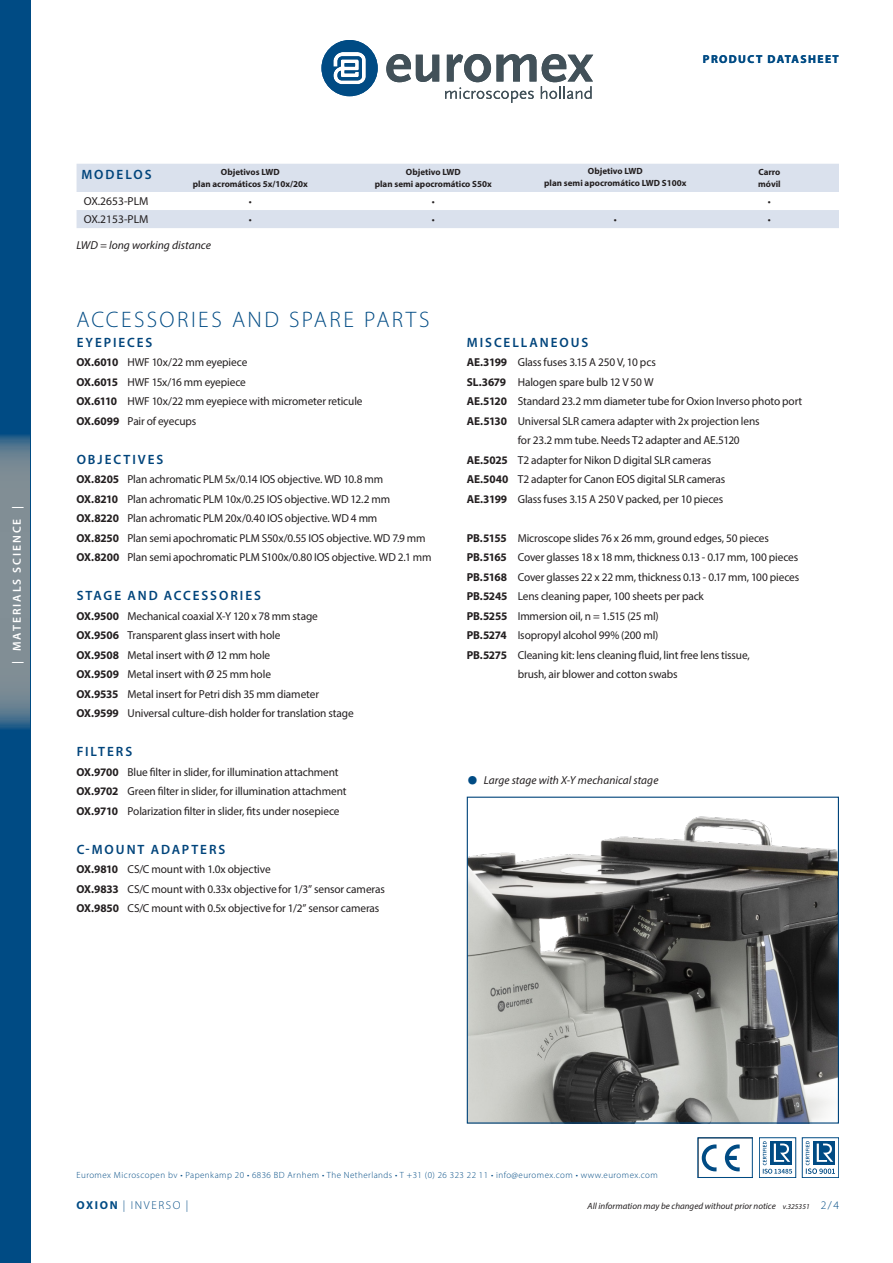
<style>
.page{position:relative;width:893px;height:1263px;background:#fff}
.page>*{position:absolute;margin:0;border:0;box-sizing:border-box;transform-origin:0 0}
.j_plat{font:300 22.5px "Myriad Pro";letter-spacing:.105em;color:#004b84}
.j_tussenkop{font:600 13.5px "Myriad Pro";letter-spacing:.15em;color:#00447b}
.j_accessoires{font:11.55px/19.5px "Myriad Pro";letter-spacing:-.01em;color:#231f20}
._4-Body-tekst{font:italic 11.55px "Myriad Pro";color:#231f20}
.t1{font:600 11.55px "Myriad Pro";letter-spacing:.17em;color:#fff}
.t2{font:300 11.55px "Myriad Pro";letter-spacing:.14em;color:#004b84}
.t3{font:700 11.55px "Myriad Pro";letter-spacing:.12em;color:#004b84}
.t4{font:10.5px "Myriad Pro";color:#231f20}
.t5{font:700 9px "Myriad Pro";color:#231f20}
.t6{font:300 9px "Myriad Pro";letter-spacing:.05em;color:#004b84}
.t7{font:italic 9px "Myriad Pro";color:#231f20}
.t8{font:italic 7.5px "Myriad Pro";color:#231f20}
.s1{font-weight:700}
.s2{font-size:40.5px;color:#004b84}
</style>
<div class="page">
<div style="left:0;top:0;width:30px;height:1263px;background:#004b84"></div>
<svg style="left:321px;top:40px;width:57px;height:56px"></svg>
<svg style="left:386px;top:54px;width:53px;height:28px"></svg>
<svg style="left:445px;top:54px;width:148px;height:49px"></svg>
<div style="left:802px;top:1137px;width:37px;height:41px;border:1px solid #004b84"></div>
<svg style="left:806px;top:1141px;width:29px;height:33px"></svg>
<div style="left:759px;top:1137px;width:37px;height:41px;border:1px solid #004b84"></div>
<svg style="left:763px;top:1141px;width:29px;height:33px"></svg>
<svg style="left:701px;top:1144px;width:39px;height:28px"></svg>
<div style="left:697px;top:1137px;width:56px;height:41px;border:1px solid #004b84"></div>
<svg style="left:0;top:435px;width:30px;height:294px;background:#778893"></svg>
<img style="left:469px;top:816px;width:368px;height:305px">
<div style="left:467px;top:797px;width:372px;height:326px;border:1px solid #00447b"></div>
<div style="left:77px;top:164px;width:762px;height:28px;background:#dae1ed"></div>
<div style="left:77px;top:210px;width:762px;height:18px;background:#dae1ed"></div>
<p class="t1" style="left:10px;top:664px;width:160px;rotate:-90deg">| MATERIALS SCIENCE |</p>
<p class="j_tussenkop" style="left:81px;top:165px;width:72px">MODELOS</p>
<p class="t5" style="left:221px;top:166px;width:60px">Objetivos LWD</p>
<p class="t5" style="left:193px;top:178px;width:117px">plan acromáticos 5x/10x/20x</p>
<p class="t5" style="left:406px;top:166px;width:56px">Objetivo LWD</p>
<p class="t5" style="left:375px;top:178px;width:119px">plan semi apocromático S50x</p>
<p class="t3" style="left:703px;top:51px;width:138px">PRODUCT DATASHEET</p>
<p class="t5" style="left:588px;top:165px;width:56px">Objetivo LWD</p>
<p class="t5" style="left:544px;top:177px;width:144px">plan semi apocromático LWD S100x</p>
<p class="t5" style="left:758px;top:166px;width:23px">Carro</p>
<p class="t5" style="left:758px;top:178px;width:24px">móvil</p>
<p class="j_accessoires" style="left:84px;top:192px;width:66px">OX.2653-PLM</p>
<p class="t4" style="left:249px;top:195px;width:4px">•</p>
<p class="t4" style="left:432px;top:195px;width:4px">•</p>
<p class="t4" style="left:768px;top:195px;width:4px">•</p>
<p class="j_accessoires" style="left:84px;top:210px;width:66px">OX.2153-PLM</p>
<p class="t4" style="left:249px;top:213px;width:4px">•</p>
<p class="t4" style="left:432px;top:213px;width:4px">•</p>
<p class="t4" style="left:614px;top:213px;width:4px">•</p>
<p class="t4" style="left:768px;top:213px;width:4px">•</p>
<p class="_4-Body-tekst" style="left:77px;top:238px;width:136px">LWD = long working distance</p>
<p class="j_plat" style="left:77px;top:306px;width:354px">ACCESSORIES AND SPARE PARTS</p>
<p class="j_tussenkop" style="left:77px;top:333px;width:77px">EYEPIECES</p>
<p class="j_accessoires" style="left:77px;top:352px;width:172px"><span class="s1">OX.6010</span> HWF 10x/22 mm eyepiece</p>
<p class="j_accessoires" style="left:77px;top:372px;width:171px"><span class="s1">OX.6015</span> HWF 15x/16 mm eyepiece</p>
<p class="j_accessoires" style="left:77px;top:391px;width:288px"><span class="s1">OX.6110</span> HWF 10x/22 mm eyepiece with micrometer reticule</p>
<p class="j_accessoires" style="left:77px;top:411px;width:121px"><span class="s1">OX.6099</span> Pair of eyecups</p>
<p class="j_tussenkop" style="left:77px;top:450px;width:88px">OBJECTIVES</p>
<p class="j_accessoires" style="left:77px;top:469px;width:308px"><span class="s1">OX.8205</span> Plan achromatic PLM 5x/0.14 IOS objective. WD 10.8 mm</p>
<p class="j_accessoires" style="left:77px;top:489px;width:315px"><span class="s1">OX.8210</span> Plan achromatic PLM 10x/0.25 IOS objective. WD 12.2 mm</p>
<p class="j_accessoires" style="left:77px;top:508px;width:302px"><span class="s1">OX.8220</span> Plan achromatic PLM 20x/0.40 IOS objective. WD 4 mm</p>
<p class="j_accessoires" style="left:77px;top:528px;width:351px"><span class="s1">OX.8250</span> Plan semi apochromatic PLM S50x/0.55 IOS objective. WD 7.9 mm</p>
<p class="j_accessoires" style="left:77px;top:547px;width:357px"><span class="s1">OX.8200</span> Plan semi apochromatic PLM S100x/0.80 IOS objective. WD 2.1 mm</p>
<p class="j_tussenkop" style="left:77px;top:587px;width:186px">STAGE AND ACCESSORIES</p>
<p class="j_accessoires" style="left:77px;top:606px;width:243px"><span class="s1">OX.9500</span> Mechanical coaxial X-Y 120 x 78 mm stage</p>
<p class="j_accessoires" style="left:77px;top:625px;width:205px"><span class="s1">OX.9506</span> Transparent glass insert with hole</p>
<p class="j_accessoires" style="left:77px;top:645px;width:195px"><span class="s1">OX.9508</span> Metal insert with Ø 12 mm hole</p>
<p class="j_accessoires" style="left:77px;top:664px;width:196px"><span class="s1">OX.9509</span> Metal insert with Ø 25 mm hole</p>
<p class="j_accessoires" style="left:77px;top:684px;width:244px"><span class="s1">OX.9535</span> Metal insert for Petri dish 35 mm diameter</p>
<p class="j_accessoires" style="left:77px;top:703px;width:279px"><span class="s1">OX.9599</span> Universal culture-dish holder for translation stage</p>
<p class="j_tussenkop" style="left:77px;top:743px;width:57px">FILTERS</p>
<p class="j_accessoires" style="left:77px;top:762px;width:264px"><span class="s1">OX.9700</span> Blue filter in slider, for illumination attachment</p>
<p class="j_accessoires" style="left:77px;top:781px;width:271px"><span class="s1">OX.9702</span> Green filter in slider, for illumination attachment</p>
<p class="j_accessoires" style="left:77px;top:801px;width:264px"><span class="s1">OX.9710</span> Polarization filter in slider, fits under nosepiece</p>
<p class="j_tussenkop" style="left:77px;top:840px;width:150px">C-MOUNT ADAPTERS</p>
<p class="j_accessoires" style="left:77px;top:859px;width:196px"><span class="s1">OX.9810</span> CS/C mount with 1.0x objective</p>
<p class="j_accessoires" style="left:77px;top:879px;width:310px"><span class="s1">OX.9833</span> CS/C mount with 0.33x objective for 1/3” sensor cameras</p>
<p class="j_accessoires" style="left:77px;top:898px;width:304px"><span class="s1">OX.9850</span> CS/C mount with 0.5x objective for 1/2” sensor cameras</p>
<p class="j_tussenkop" style="left:467px;top:333px;width:123px">MISCELLANEOUS</p>
<p class="j_accessoires" style="left:467px;top:352px;width:191px"><span class="s1">AE.3199</span> Glass fuses 3.15 A 250 V, 10 pcs</p>
<p class="j_accessoires" style="left:467px;top:372px;width:188px"><span class="s1">SL.3679</span> Halogen spare bulb 12 V 50 W</p>
<p class="j_accessoires" style="left:467px;top:391px;width:337px"><span class="s1">AE.5120</span> Standard 23.2 mm diameter tube for Oxion Inverso photo port</p>
<p class="j_accessoires" style="left:518px;top:411px;width:243px;text-indent:-51px"><span class="s1">AE.5130</span> Universal SLR camera adapter with 2x projection lens for 23.2 mm tube. Needs T2 adapter and AE.5120</p>
<p class="j_accessoires" style="left:467px;top:450px;width:246px"><span class="s1">AE.5025</span> T2 adapter for Nikon D digital SLR cameras</p>
<p class="j_accessoires" style="left:467px;top:469px;width:260px"><span class="s1">AE.5040</span> T2 adapter for Canon EOS digital SLR cameras</p>
<p class="j_accessoires" style="left:467px;top:489px;width:258px"><span class="s1">AE.3199</span> Glass fuses 3.15 A 250 V packed, per 10 pieces</p>
<p class="j_accessoires" style="left:467px;top:528px;width:304px"><span class="s1">PB.5155</span> Microscope slides 76 x 26 mm, ground edges, 50 pieces</p>
<p class="j_accessoires" style="left:467px;top:547px;width:333px"><span class="s1">PB.5165</span> Cover glasses 18 x 18 mm, thickness 0.13 - 0.17 mm, 100 pieces</p>
<p class="j_accessoires" style="left:467px;top:567px;width:334px"><span class="s1">PB.5168</span> Cover glasses 22 x 22 mm, thickness 0.13 - 0.17 mm, 100 pieces</p>
<p class="j_accessoires" style="left:467px;top:586px;width:239px"><span class="s1">PB.5245</span> Lens cleaning paper, 100 sheets per pack</p>
<p class="j_accessoires" style="left:467px;top:606px;width:193px"><span class="s1">PB.5255</span> Immersion oil, n = 1.515 (25 ml)</p>
<p class="j_accessoires" style="left:467px;top:625px;width:193px"><span class="s1">PB.5274</span> Isopropyl alcohol 99% (200 ml)</p>
<p class="j_accessoires" style="left:518px;top:645px;width:234px;text-indent:-51px"><span class="s1">PB.5275</span> Cleaning kit: lens cleaning fluid, lint free lens tissue, brush, air blower and cotton swabs</p>
<p class="_4-Body-tekst" style="left:467px;top:773px;width:193px"><span class="s2">•</span> Large stage with X-Y mechanical stage</p>
<p class="t6" style="left:77px;top:1169px;width:583px">Euromex Microscopen bv • Papenkamp 20 • 6836 BD Arnhem • The Netherlands • T +31 (0) 26 323 22 11 • info@euromex.com • www.euromex.com</p>
<p class="t2" style="left:77px;top:1198px;width:113px"><span class="s1">OXION</span> | INVERSO |</p>
<p class="t8" style="left:783px;top:1201px;width:28px">v.325351</p>
<p class="t7" style="left:588px;top:1200px;width:190px">All information may be changed without prior notice</p>
<p class="t2" style="left:821px;top:1198px;width:20px">2/4</p>
</div>
